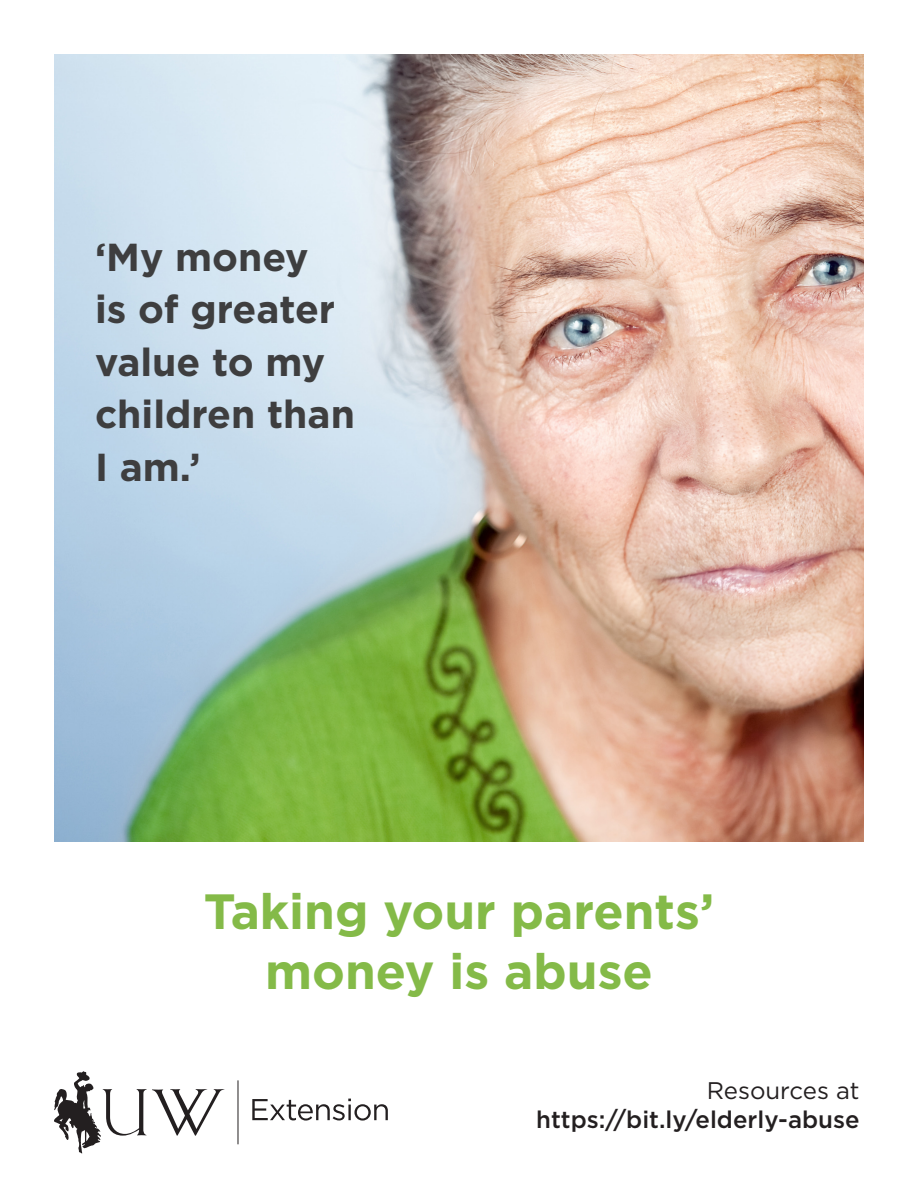
<style>
.page{position:relative;width:918px;height:1188px;background:#fff}
.page>*{position:absolute;margin:0;border:0;box-sizing:border-box;transform-origin:0 0}
.t1{font:700 49.5px/59.4px "Gotham";color:#84ba48;text-align:center}
.t2{font:700 39px/52.5px "Gotham";color:#3e3e3f}
.t3{font:500 24px/28.8px "Gotham";color:#231f20;text-align:right}
.s1{font-weight:400}
</style>
<div class="page">
<img style="left:54px;top:54px;width:810px;height:788px">
<svg style="left:54px;top:1071px;width:171px;height:83px"></svg>
<hr style="left:238px;top:1080px;width:1px;height:64px;background:#231f20">
<svg style="left:252px;top:1099px;width:136px;height:22px"></svg>
<p class="t2" style="left:95px;top:231px;width:261px">‘My money<br>is of greater value to my children than<br>I am.’</p>
<p class="t1" style="left:204px;top:882px;width:512px">Taking your parents’ money is abuse</p>
<p class="t3" style="left:536px;top:1076px;width:325px"><span class="s1">Resources at </span>https://bit.ly/elderly-abuse</p>
</div>
